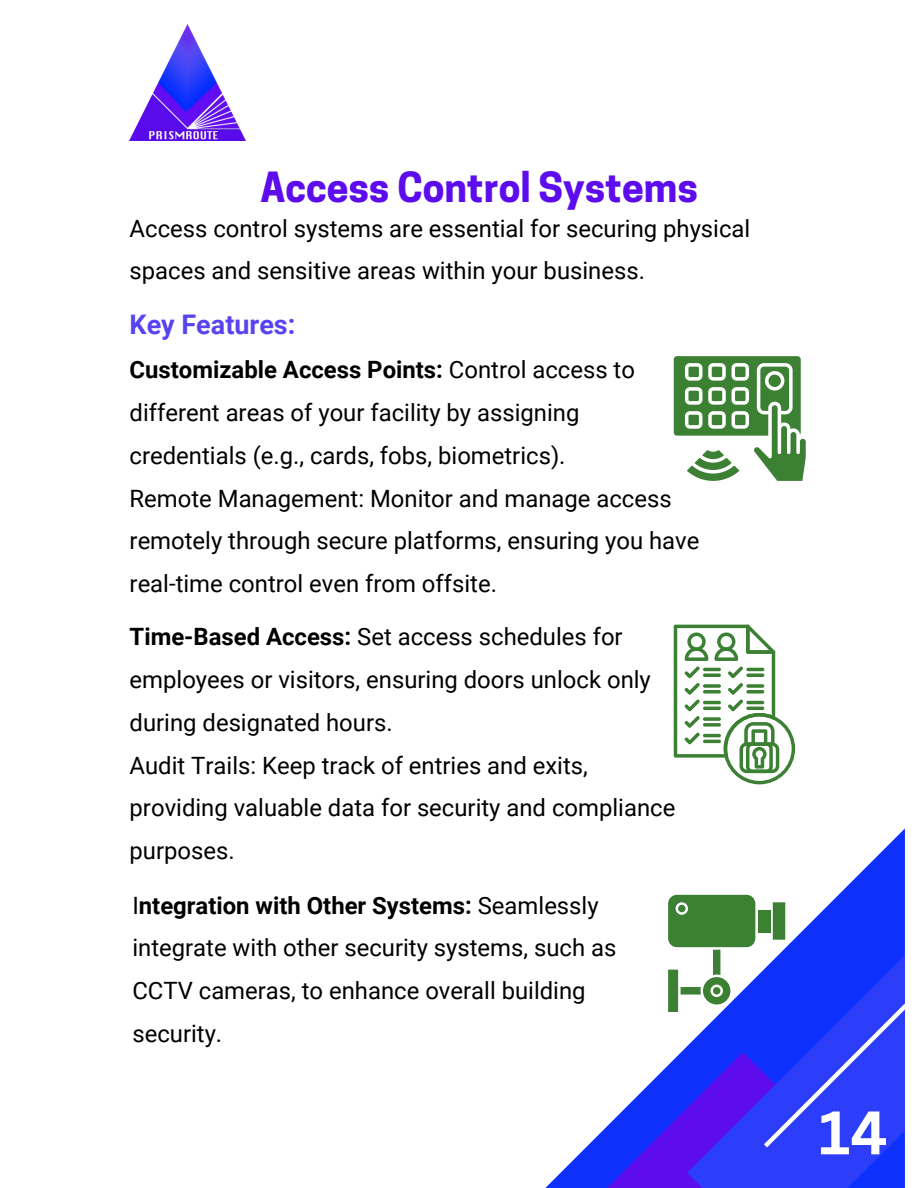
<style>
.page{position:relative;width:918px;height:1188px;background:#fff}
.page>*{position:absolute;margin:0;border:0;box-sizing:border-box;transform-origin:0 0}
.t1{font:700 60px "Canva Sans";color:#fff}
.t2{font:700 39px "Cooper Hewitt";color:#5d0ced}
.t3{font:700 27px "Roboto";color:#5743f2}
.t4{font:23.85px/42.8px "Roboto";color:#000}
.s1{font-weight:700}
</style>
<div class="page">
<img style="left:130px;top:25px;width:115px;height:115px">
<svg style="left:545px;top:829px;width:359px;height:359px"></svg>
<svg style="left:674px;top:356px;width:131px;height:125px"></svg>
<svg style="left:674px;top:624px;width:121px;height:160px"></svg>
<svg style="left:599px;top:895px;width:305px;height:293px"></svg>
<div style="left:758px;top:910px;width:12px;height:22px;background:#3b8033"></div>
<p class="t2" style="left:261px;top:173px;width:439px">Access Control Systems</p>
<p class="t4" style="left:130px;top:207px;width:622px">Access control systems are essential for securing physical spaces and sensitive areas within your business.</p>
<p class="t3" style="left:130px;top:309px;width:167px">Key Features:</p>
<h1 class="t4" style="left:130px;top:349px;width:507px"><span class="s1">Customizable Access Points:</span> Control access to different areas of your facility by assigning credentials (e.g., cards, fobs, biometrics).</h1>
<p class="t4" style="left:130px;top:477px;width:571px">Remote Management: Monitor and manage access remotely through secure platforms, ensuring you have real-time control even from offsite.</p>
<p class="t4" style="left:130px;top:616px;width:523px"><span class="s1">Time-Based Access:</span> Set access schedules for employees or visitors, ensuring doors unlock only during designated hours.</p>
<p class="t4" style="left:130px;top:744px;width:547px">Audit Trails: Keep track of entries and exits, providing valuable data for security and compliance purposes.</p>
<p class="t4" style="left:132px;top:884px;width:485px">I<span class="s1">ntegration with Other Systems:</span> Seamlessly integrate with other security systems, such as CCTV cameras, to enhance overall building security.</p>
<p class="t1" style="left:819px;top:1090px;width:70px">14</p>
</div>
